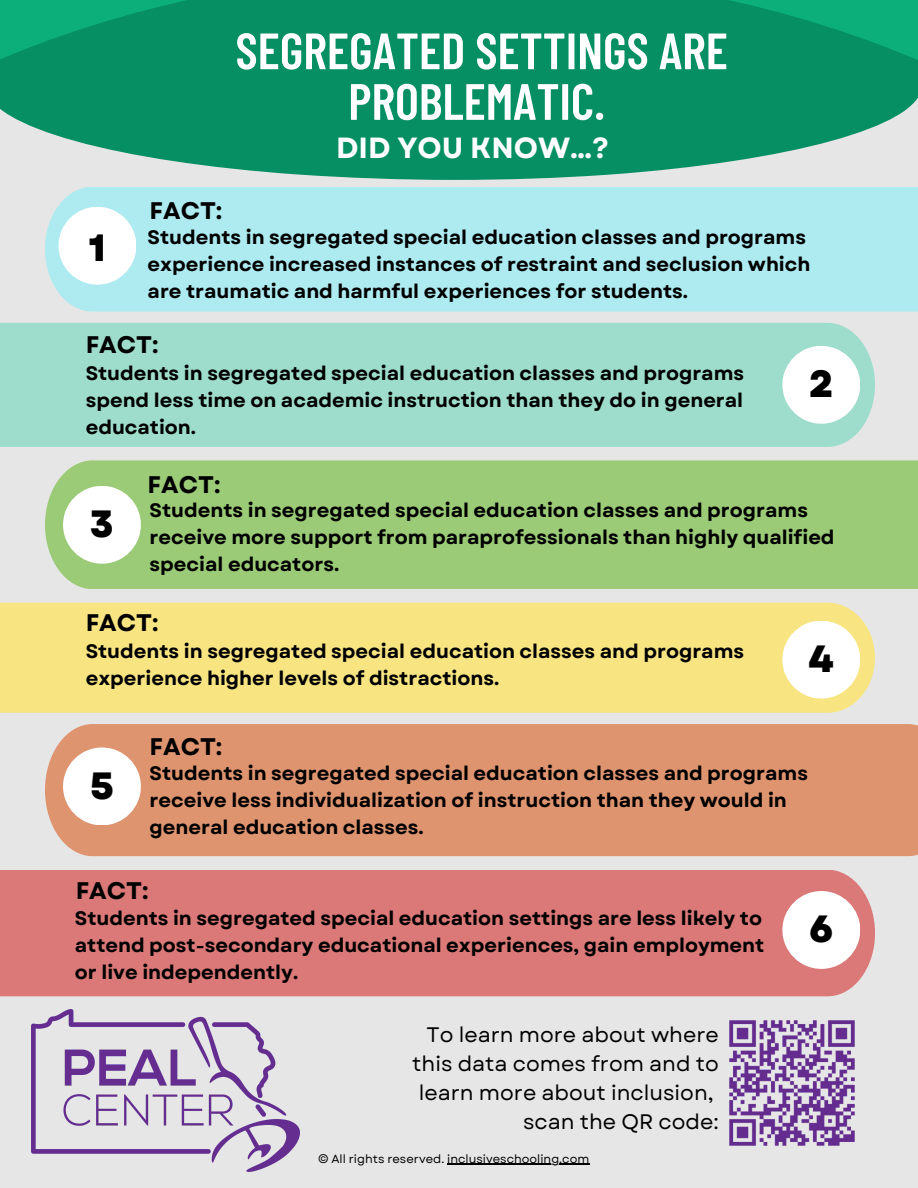
<style>
.page{position:relative;width:918px;height:1188px;background:#e6e6e6}
.page>*{position:absolute;margin:0;border:0;box-sizing:border-box;transform-origin:0 0}
.t1{font:600 51px/50.7px "Barlow Condensed";color:#fff;text-align:center}
.t2{font:800 37.95px "Garet";color:#000}
.t3{font:700 29.1px "Garet";color:#fff}
.t4{font:700 24px "Garet";color:#000}
.t5{font:21px/29.2px "Garet";color:#000;text-align:right}
.t6{font:700 19.5px/27px "Garet";color:#000}
.t7{font:11.7px "Garet";color:#000}
</style>
<div class="page">
<svg style="left:0;top:64px;width:918px;height:116px;fill:#068f62"></svg>
<svg style="left:0;top:0;width:918px;height:64px;background:#079466"></svg>
<div style="left:45px;top:187px;width:873px;height:125px;background:#adebf1"></div>
<div style="left:0;top:323px;width:875px;height:124px;background:#9eddcb"></div>
<div style="left:45px;top:460px;width:873px;height:129px;background:#9bcb76"></div>
<div style="left:0;top:603px;width:875px;height:110px;background:#f8e582"></div>
<div style="left:45px;top:724px;width:873px;height:132px;background:#df9470"></div>
<div style="left:0;top:870px;width:875px;height:126px;background:#db7878"></div>
<div style="left:59px;top:207px;width:77px;height:78px;background:#fff;border-radius:50%"></div>
<div style="left:782px;top:346px;width:78px;height:78px;background:#fff;border-radius:50%"></div>
<div style="left:782px;top:621px;width:78px;height:78px;background:#fff;border-radius:50%"></div>
<div style="left:63px;top:486px;width:78px;height:78px;background:#fff;border-radius:50%"></div>
<div style="left:63px;top:748px;width:78px;height:77px;background:#fff;border-radius:50%"></div>
<div style="left:782px;top:891px;width:78px;height:78px;background:#fff;border-radius:50%"></div>
<img style="left:31px;top:1010px;width:268px;height:162px">
<hr style="left:447px;top:1163px;width:142px;height:1px;background:#000">
<img style="left:729px;top:1020px;width:126px;height:126px">
<p class="t1" style="left:235px;top:23px;width:494px">SEGREGATED SETTINGS ARE<br>PROBLEMATIC.</p>
<p class="t2" style="left:89px;top:220px;width:19px">1</p>
<p class="t4" style="left:150px;top:194px;width:74px">FACT:</p>
<p class="t3" style="left:336px;top:127px;width:274px">DID YOU KNOW…?</p>
<p class="t6" style="left:148px;top:224px;width:664px">Students in segregated special education classes and programs experience increased instances of restraint and seclusion which are traumatic and harmful experiences for students.</p>
<p class="t4" style="left:86px;top:327px;width:74px">FACT:</p>
<p class="t6" style="left:86px;top:360px;width:660px;text-align:justify">Students in segregated special education classes and programs spend less time on academic instruction than they do in general education.</p>
<p class="t4" style="left:148px;top:467px;width:74px">FACT:</p>
<p class="t2" style="left:809px;top:356px;width:26px">2</p>
<p class="t2" style="left:90px;top:496px;width:26px">3</p>
<p class="t6" style="left:150px;top:497px;width:687px">Students in segregated special education classes and programs receive more support from paraprofessionals than highly qualified special educators.</p>
<p class="t4" style="left:86px;top:605px;width:74px">FACT:</p>
<p class="t6" style="left:86px;top:638px;width:660px">Students in segregated special education classes and programs experience higher levels of distractions.</p>
<p class="t4" style="left:150px;top:729px;width:74px">FACT:</p>
<p class="t2" style="left:809px;top:631px;width:27px">4</p>
<p class="t2" style="left:90px;top:758px;width:25px">5</p>
<p class="t6" style="left:150px;top:759px;width:660px">Students in segregated special education classes and programs receive less individualization of instruction than they would in general education classes.</p>
<p class="t4" style="left:76px;top:873px;width:74px">FACT:</p>
<p class="t6" style="left:75px;top:905px;width:691px;text-align:justify">Students in segregated special education settings are less likely to attend post-secondary educational experiences, gain employment or live independently.</p>
<p class="t5" style="left:412px;top:1020px;width:308px">To learn more about where this data comes from and to learn more about inclusion,</p>
<p class="t5" style="left:523px;top:1107px;width:197px">scan the QR code:</p>
<p class="t7" style="left:318px;top:1150px;width:273px">© All rights reserved. inclusiveschooling.com</p>
<p class="t2" style="left:809px;top:902px;width:26px">6</p>
</div>
